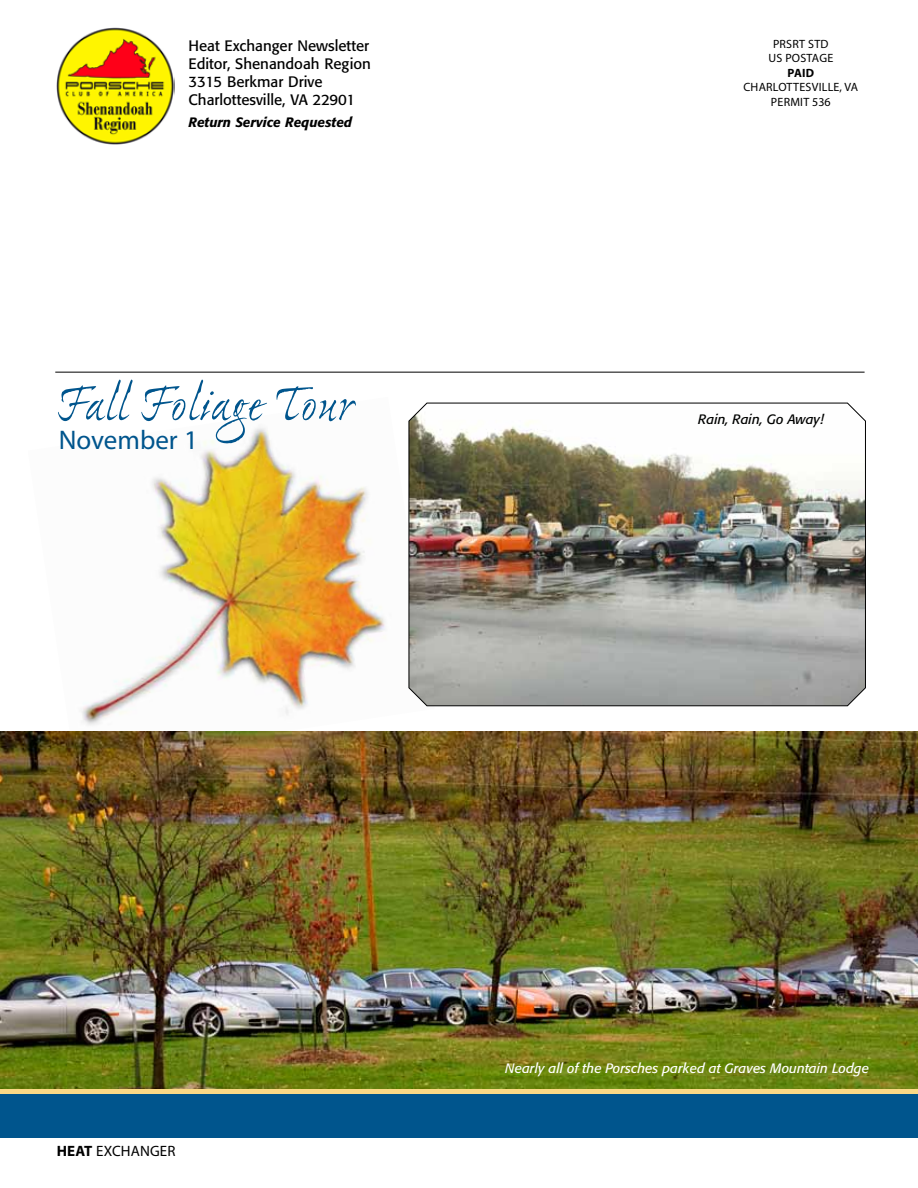
<style>
.page{position:relative;width:918px;height:1188px;background:#fff}
.page>*{position:absolute;margin:0;border:0;box-sizing:border-box;transform-origin:0 0}
.t1{font:54px "Ex Ponto";letter-spacing:-.01em;color:#00558d}
.t2{font:27px "Myriad Pro";color:#00558d}
.t3{font:15px/18px "Formata";color:#000}
.t4{font:15px "Myriad Pro";letter-spacing:.01em;color:#000}
.t5{font:italic 13.5px "Formata";color:#fff}
.t6{font:italic 500 13.5px "Formata";color:#000}
.t7{font:italic 13.5px "Formata";color:#000100}
.t8{font:12px "Myriad Pro";color:#000}
.t9{font:700 12px "Myriad Pro";color:#000}
.s1{font-weight:700}
</style>
<div class="page">
<img style="left:81px;top:402px;width:354px;height:324px">
<img style="left:0;top:731px;width:918px;height:359px">
<div style="left:0;top:1090px;width:918px;height:34px;background:#fad986"></div>
<hr style="left:55px;top:372px;width:810px;height:1px;background:#000">
<img style="left:56px;top:27px;width:118px;height:118px">
<div style="left:0;top:1094px;width:918px;height:44px;background:#00558d"></div>
<img style="left:409px;top:403px;width:457px;height:303px">
<p class="t3" style="left:189px;top:37px;width:184px">Heat Exchanger Newsletter<br>Editor, Shenandoah Region<br>3315 Berkmar Drive<br>Charlottesville, VA 22901</p>
<p class="t6" style="left:189px;top:113px;width:165px">Return Service Requested</p>
<h1 class="t1" style="left:56px;top:377px;width:300px">Fall Foliage Tour</h1>
<h2 class="t2" style="left:59px;top:423px;width:141px">NOVEMBER 1</h2>
<p class="t8" style="left:773px;top:37px;width:8px">PRSRT</p>
<p class="t8" style="left:808px;top:37px;width:8px">STD</p>
<p class="t8" style="left:768px;top:51px;width:25px">US POSTAGE</p>
<p class="t9" style="left:788px;top:65px;width:8px">paid</p>
<p class="t8" style="left:743px;top:80px;width:16px">CHAR</p>
<p class="t8" style="left:773px;top:80px;width:13px">LOTTESVI</p>
<p class="t8" style="left:822px;top:80px;width:38px">LLE, VA</p>
<p class="t8" style="left:771px;top:94px;width:8px">PERMIT</p>
<p class="t8" style="left:812px;top:94px;width:20px">536</p>
<p class="t7" style="left:698px;top:411px;width:127px">Rain, Rain, Go Away!</p>
<p class="t4" style="left:57px;top:1142px;width:120px"><span class="s1">HEAT</span> EXCHANGER</p>
<p class="t5" style="left:505px;top:1061px;width:365px">Nearly all of the Porsches parked at Graves Mountain Lodge</p>
</div>
